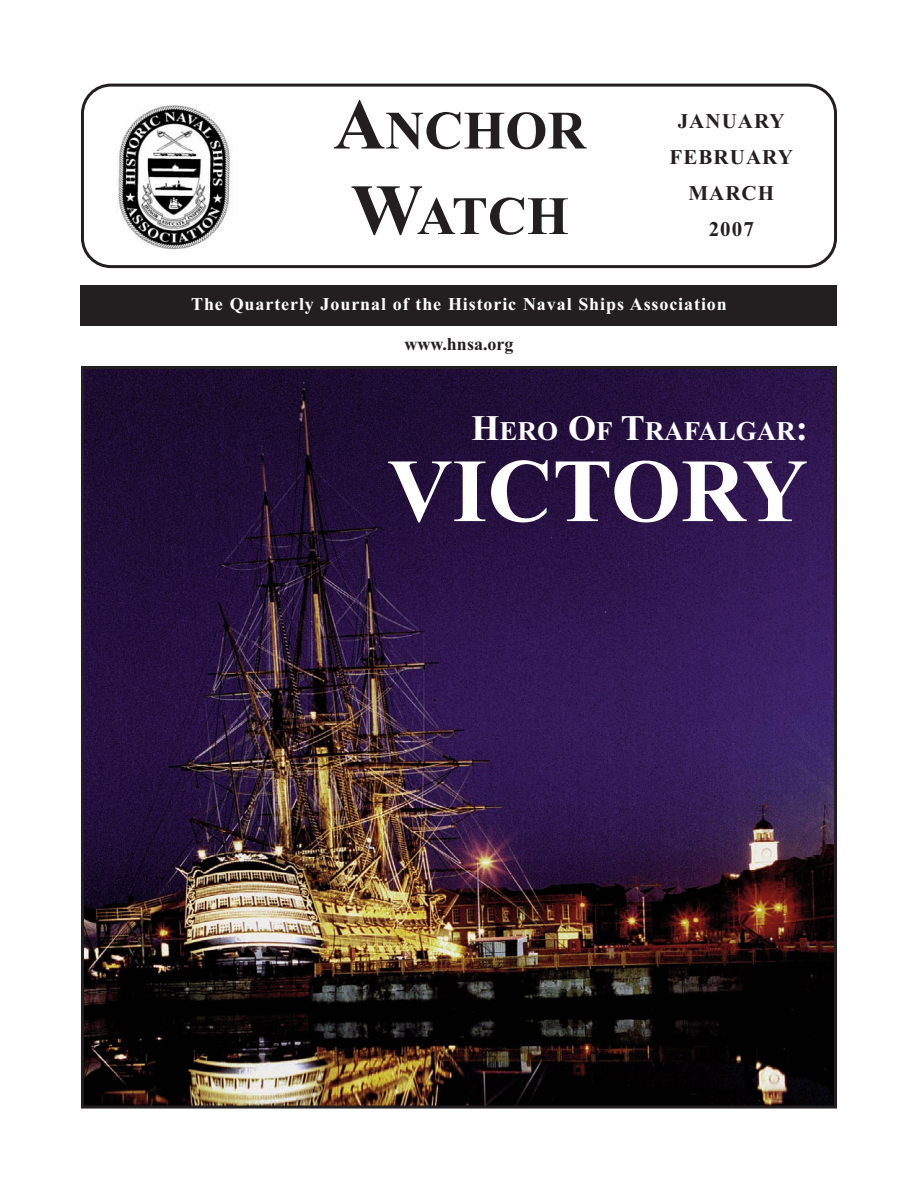
<style>
.page{position:relative;width:918px;height:1188px;background:#fff}
.page>*{position:absolute;margin:0;border:0;box-sizing:border-box;transform-origin:0 0}
.t1{font:700 90px "Times New Roman";color:#fff}
.t2{font:700 54px/85.5px "Times New Roman";color:#231f20;text-align:center}
.t3{font:700 27px "Times New Roman";color:#fff}
.t4{font:700 21px/36px "Times New Roman";letter-spacing:.05em;color:#231f20;text-align:center}
.t5{font:700 18px "Times New Roman";letter-spacing:.05em;color:#fff}
.t6{font:700 18px "Times New Roman";color:#231f20}
.s1{font-size:72px}
.s2{font-size:36px}
</style>
<div class="page">
<img style="left:80px;top:83px;width:757px;height:1026px">
<h2 class="t2" style="left:333px;top:87px;width:254px"><span class="s1">A</span>NCHOR<br><span class="s1">W</span>ATCH</h2>
<p class="t4" style="left:670px;top:103px;width:125px">JANUARY<br>FEBRUARY<br>MARCH<br>2007</p>
<p class="t5" style="left:191px;top:293px;width:537px">The Quarterly Journal of the Historic Naval Ships Association</p>
<p class="t6" style="left:404px;top:333px;width:111px">www.hnsa.org</p>
<h3 class="t3" style="left:472px;top:415px;width:338px"><span class="s2">H</span>ERO <span class="s2">O</span>F <span class="s2">T</span>RAFALGAR<span class="s2">:</span></h3>
<h1 class="t1" style="left:387px;top:437px;width:422px">VICTORY</h1>
</div>
